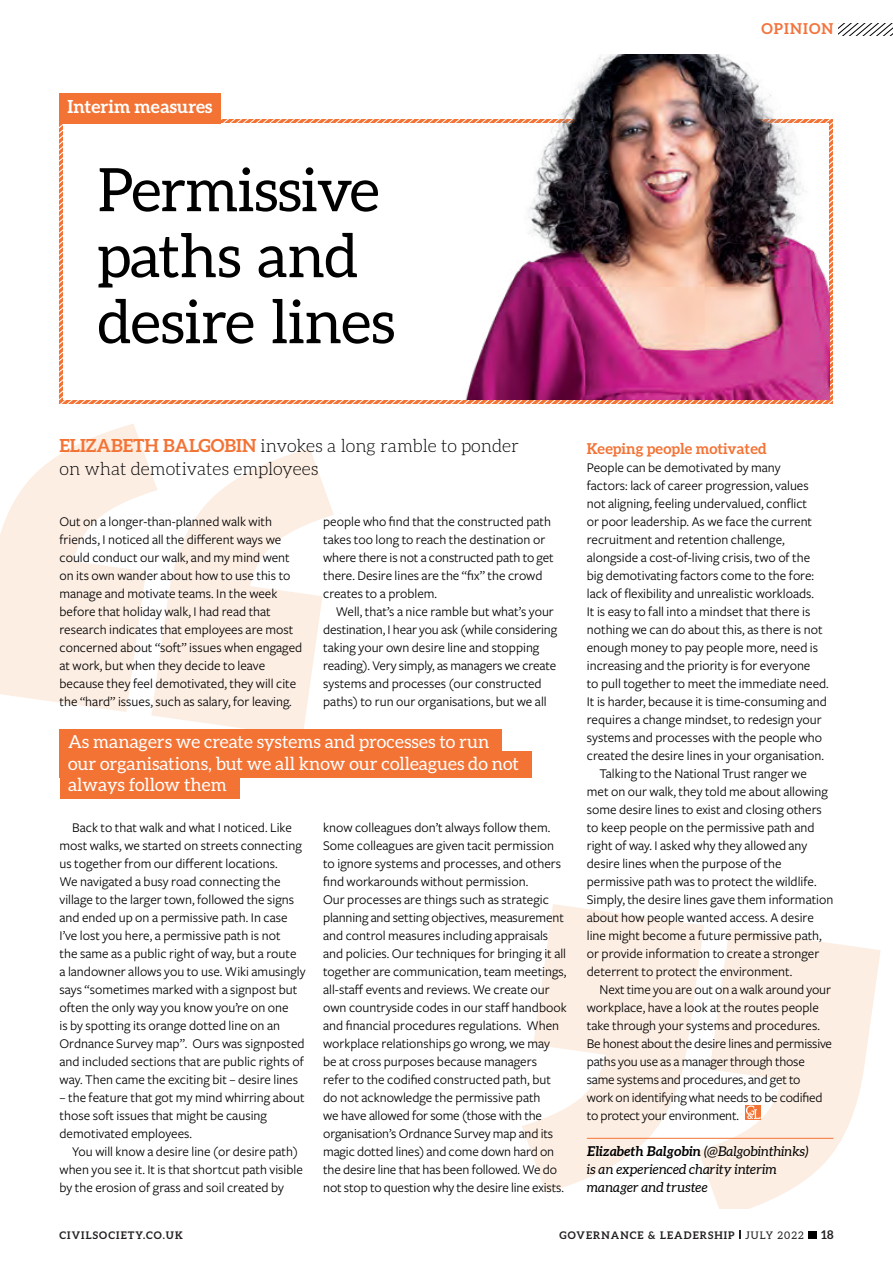
<style>
.page{position:relative;width:893px;height:1263px;background:#fff}
.page>*{position:absolute;margin:0;border:0;box-sizing:border-box;transform-origin:0 0}
.t1{font:60px/66px "Aleo";letter-spacing:-.015em;color:#000001}
.t2{font:18px/21.6px "Aleo";color:#fff}
.t3{font:300 18px/22.5px "Aleo";color:#000001}
.t4{font:700 18px "Aleo";color:#fff}
.t5{font:700 15px "Aleo";color:#f37335}
.t6{font:700 15px "Aleo";letter-spacing:.07em;color:#f3733c}
.t7{font:13.8px/18px "Freight Sans";color:#000001}
.t8{font:italic 13.5px/18px "Aleo";color:#000001}
.t9{font:700 12px "Aleo";color:#231f20}
.t10{font:700 12px "Aleo";color:#000001}
.t11{font:700 10.5px "Aleo";letter-spacing:.1em;color:#231f20}
.t12{font:700 10.5px "Aleo";letter-spacing:.1em;color:#000001}
.s1{font-weight:700;color:#f37335}
.s2{font-weight:700}
.s3{font-weight:400}
</style>
<div class="page">
<svg style="left:839px;top:24px;width:54px;height:12px"></svg>
<svg style="left:739px;top:1230px;width:2px;height:9px"></svg>
<div style="left:808px;top:1231px;width:8px;height:8px;background:#000001"></div>
<svg style="left:704px;top:929px;width:177px;height:280px;fill:#fdeee3"></svg>
<svg style="left:522px;top:904px;width:182px;height:288px;fill:#fdeee3"></svg>
<svg style="left:0;top:424px;width:151px;height:288px;fill:#fdeee3"></svg>
<svg style="left:151px;top:448px;width:183px;height:281px;fill:#fdeee3"></svg>
<div style="left:60px;top:729px;width:442px;height:27px;background:#f37335"></div>
<div style="left:60px;top:751px;width:472px;height:26px;background:#f37335"></div>
<div style="left:60px;top:772px;width:179px;height:27px;background:#f37335"></div>
<hr style="left:587px;top:1138px;width:246px;height:1px;background:#f37335">
<div style="left:745px;top:1105px;width:16px;height:15px;background:#f37335"></div>
<svg style="left:746px;top:1105px;width:14px;height:14px"></svg>
<svg style="left:59px;top:119px;width:770px;height:285px;background:#f6996c"></svg>
<div style="left:64px;top:123px;width:765px;height:277px;background:#fff"></div>
<div style="left:59px;top:93px;width:162px;height:30px;background:#f37335"></div>
<img style="left:418px;top:54px;width:411px;height:346px">
<h2 class="t4" style="left:68px;top:97px;width:146px">Interim measures</h2>
<h1 class="t1" style="left:98px;top:156px;width:299px">Permissive paths and desire lines</h1>
<p class="t6" style="left:761px;top:20px;width:74px">OPINION</p>
<h2 class="t3" style="left:60px;top:435px;width:461px"><span class="s1">ELIZABETH BALGOBIN</span> invokes a long ramble to ponder on what demotivates employees</h2>
<p class="t7" style="left:60px;top:512px;width:244px">Out on a longer-than-planned walk with friends, I noticed all the different ways we could conduct our walk, and my mind went on its own wander about how to use this to manage and motivate teams. In the week before that holiday walk, I had read that research indicates that employees are most concerned about “soft” issues when engaged at work, but when they decide to leave because they feel demotivated, they will cite the “hard” issues, such as salary, for leaving.</p>
<p class="t7" style="left:323px;top:512px;width:232px">people who find that the constructed path takes too long to reach the destination or where there is not a constructed path to get there. Desire lines are the “fix” the crowd creates to a problem.</p>
<p class="t7" style="left:323px;top:602px;width:236px;text-indent:13px">Well, that’s a nice ramble but what’s your destination, I hear you ask (while considering taking your own desire line and stopping reading). Very simply, as managers we create systems and processes (our constructed paths) to run our organisations, but we all</p>
<h2 class="t2" style="left:68px;top:730px;width:453px">As managers we create systems and processes to run our organisations, but we all know our colleagues do not always follow them</h2>
<p class="t7" style="left:60px;top:818px;width:248px;text-indent:13px">Back to that walk and what I noticed. Like most walks, we started on streets connecting us together from our different locations.<br>We navigated a busy road connecting the village to the larger town, followed the signs and ended up on a permissive path. In case I’ve lost you here, a permissive path is not<br>the same as a public right of way, but a route a landowner allows you to use. Wiki amusingly says “sometimes marked with a signpost but often the only way you know you’re on one<br>is by spotting its orange dotted line on an Ordnance Survey map”. Ours was signposted and included sections that are public rights of way. Then came the exciting bit – desire lines</p>
<p class="t7" style="left:60px;top:1088px;width:247px">– the feature that got my mind whirring about those soft issues that might be causing demotivated employees.</p>
<p class="t7" style="left:60px;top:1142px;width:245px;text-indent:13px">You will know a desire line (or desire path) when you see it. It is that shortcut path visible by the erosion of grass and soil created by</p>
<p class="t7" style="left:323px;top:818px;width:245px">know colleagues don’t always follow them.<br>Some colleagues are given tacit permission to ignore systems and processes, and others find workarounds without permission.<br>Our processes are things such as strategic planning and setting objectives, measurement and control measures including appraisals and policies. Our techniques for bringing it all together are communication, team meetings, all-staff events and reviews. We create our own countryside codes in our staff handbook and financial procedures regulations. When workplace relationships go wrong, we may be at cross purposes because managers refer to the codified constructed path, but do not acknowledge the permissive path<br>we have allowed for some (those with the organisation’s Ordnance Survey map and its magic dotted lines) and come down hard on the desire line that has been followed. We do not stop to question why the desire line exists.</p>
<p class="t5" style="left:587px;top:439px;width:181px">Keeping people motivated</p>
<p class="t7" style="left:587px;top:458px;width:195px">People can be demotivated by many</p>
<p class="t7" style="left:587px;top:476px;width:223px">factors: lack of career progression, values</p>
<p class="t7" style="left:587px;top:494px;width:222px">not aligning, feeling undervalued, conflict</p>
<p class="t7" style="left:587px;top:512px;width:227px">or poor leadership. As we face the current</p>
<p class="t7" style="left:587px;top:530px;width:199px">recruitment and retention challenge,</p>
<p class="t7" style="left:587px;top:548px;width:225px">alongside a cost-of-living crisis, two of the</p>
<p class="t7" style="left:587px;top:566px;width:229px">big demotivating factors come to the fore:</p>
<p class="t7" style="left:587px;top:584px;width:229px">lack of flexibility and unrealistic workloads.</p>
<p class="t7" style="left:587px;top:602px;width:225px">It is easy to fall into a mindset that there is</p>
<p class="t7" style="left:587px;top:620px;width:237px">nothing we can do about this, as there is not</p>
<p class="t7" style="left:587px;top:638px;width:233px">enough money to pay people more, need is</p>
<p class="t7" style="left:587px;top:656px;width:225px">increasing and the priority is for everyone</p>
<p class="t7" style="left:587px;top:674px;width:244px">to pull together to meet the immediate need.</p>
<p class="t7" style="left:587px;top:692px;width:242px">It is harder, because it is time-consuming and</p>
<p class="t7" style="left:587px;top:710px;width:236px">requires a change mindset, to redesign your</p>
<p class="t7" style="left:587px;top:728px;width:237px">systems and processes with the people who</p>
<p class="t7" style="left:587px;top:746px;width:239px">created the desire lines in your organisation.</p>
<p class="t7" style="left:600px;top:764px;width:209px">Talking to the National Trust ranger we</p>
<p class="t7" style="left:587px;top:782px;width:243px">met on our walk, they told me about allowing</p>
<p class="t7" style="left:587px;top:800px;width:237px">some desire lines to exist and closing others</p>
<p class="t7" style="left:587px;top:818px;width:229px">to keep people on the permissive path and</p>
<p class="t7" style="left:587px;top:836px;width:222px">right of way. I asked why they allowed any</p>
<p class="t7" style="left:587px;top:854px;width:196px">desire lines when the purpose of the</p>
<p class="t7" style="left:587px;top:872px;width:231px">permissive path was to protect the wildlife.</p>
<p class="t7" style="left:587px;top:890px;width:248px">Simply, the desire lines gave them information</p>
<p class="t7" style="left:587px;top:908px;width:229px">about how people wanted access. A desire</p>
<p class="t7" style="left:587px;top:926px;width:237px">line might become a future permissive path,</p>
<p class="t7" style="left:587px;top:944px;width:234px">or provide information to create a stronger</p>
<p class="t7" style="left:587px;top:962px;width:207px">deterrent to protect the environment.</p>
<p class="t7" style="left:600px;top:980px;width:233px">Next time you are out on a walk around your</p>
<p class="t7" style="left:587px;top:998px;width:234px">workplace, have a look at the routes people</p>
<p class="t7" style="left:587px;top:1016px;width:235px">take through your systems and procedures.</p>
<p class="t7" style="left:587px;top:1034px;width:247px">Be honest about the desire lines and permissive</p>
<p class="t7" style="left:587px;top:1052px;width:219px">paths you use as a manager through those</p>
<p class="t7" style="left:587px;top:1070px;width:215px">same systems and procedures, and get to</p>
<p class="t7" style="left:587px;top:1088px;width:237px">work on identifying what needs to be codified</p>
<p class="t7" style="left:587px;top:1106px;width:154px">to protect your environment.</p>
<p class="t8" style="left:587px;top:1142px;width:223px"><span class="s2">Elizabeth Balgobin</span> (@Balgobinthinks) is an experienced charity interim manager and trustee</p>
<p class="t10" style="left:60px;top:1228px;width:16px">50</p>
<p class="t12" style="left:709px;top:1229px;width:125px">CIVILSOCIETY.CO.UK</p>
<p class="t11" style="left:60px;top:1229px;width:125px">CIVILS CIETY.CO.UK</p>
<p class="t11" style="left:560px;top:1229px;width:246px">GOVERNANCE &amp; LEADERSHIP <span class="s3">JULY 2022</span></p>
<p class="t9" style="left:821px;top:1228px;width:14px">18</p>
</div>
